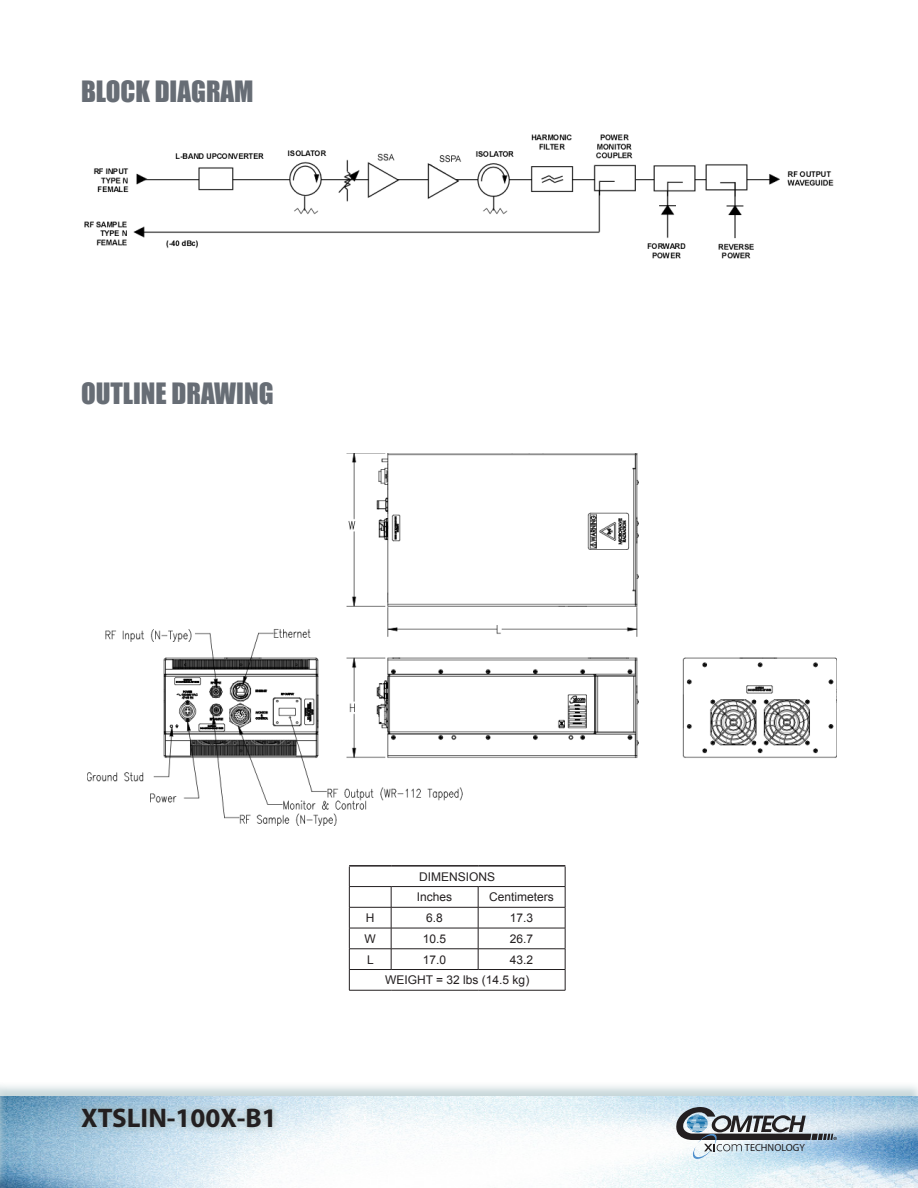
<style>
.page{position:relative;width:918px;height:1188px;background:#fff}
.page>*{position:absolute;margin:0;border:0;box-sizing:border-box;transform-origin:0 0}
.Sub-Heading{font:27px "Impact";color:#676d75}
.t1{font:700 27px "Myriad Pro";color:#231f20}
.Footer_-_PN_Left_Ali{font:12px "Arial";color:#231f20}
.t2{font:10.35px "Myriad Pro";color:#231f20}
</style>
<div class="page">
<svg style="left:7px;top:1086px;width:911px;height:10px;background:#d9e3e5"></svg>
<img style="left:7px;top:1096px;width:911px;height:92px">
<svg style="left:673px;top:1101px;width:164px;height:58px;background:#a6b6c1"></svg>
<svg style="left:74px;top:1101px;width:206px;height:34px;background:#b3ccda"></svg>
<svg style="left:0;top:1085px;width:7px;height:103px"></svg>
<svg style="left:0;top:1096px;width:1px;height:92px"></svg>
<img style="left:87px;top:454px;width:750px;height:371px">
<hr style="left:349px;top:865px;width:42px;height:2px;background:#231f20">
<hr style="left:391px;top:865px;width:87px;height:2px;background:#231f20">
<hr style="left:478px;top:865px;width:87px;height:2px;background:#231f20">
<hr style="left:349px;top:886px;width:42px;height:1px;background:#231f20">
<hr style="left:391px;top:886px;width:87px;height:1px;background:#231f20">
<hr style="left:478px;top:886px;width:87px;height:1px;background:#231f20">
<hr style="left:349px;top:907px;width:42px;height:1px;background:#231f20">
<hr style="left:391px;top:907px;width:87px;height:1px;background:#231f20">
<hr style="left:478px;top:907px;width:87px;height:1px;background:#231f20">
<hr style="left:349px;top:928px;width:42px;height:1px;background:#231f20">
<hr style="left:391px;top:928px;width:87px;height:1px;background:#231f20">
<hr style="left:478px;top:928px;width:87px;height:1px;background:#231f20">
<hr style="left:349px;top:949px;width:42px;height:1px;background:#231f20">
<hr style="left:391px;top:949px;width:87px;height:1px;background:#231f20">
<svg style="left:391px;top:887px;width:1px;height:82px"></svg>
<hr style="left:478px;top:949px;width:87px;height:1px;background:#231f20">
<svg style="left:478px;top:887px;width:1px;height:82px"></svg>
<hr style="left:349px;top:969px;width:42px;height:1px;background:#231f20">
<svg style="left:349px;top:867px;width:1px;height:123px"></svg>
<hr style="left:391px;top:969px;width:87px;height:1px;background:#231f20">
<hr style="left:478px;top:969px;width:87px;height:1px;background:#231f20">
<svg style="left:565px;top:867px;width:1px;height:123px"></svg>
<hr style="left:349px;top:990px;width:42px;height:1px;background:#231f20">
<hr style="left:391px;top:990px;width:87px;height:1px;background:#231f20">
<hr style="left:478px;top:990px;width:87px;height:1px;background:#231f20">
<img style="left:84px;top:134px;width:749px;height:124px">
<p class="Sub-Heading" style="left:81px;top:71px;width:174px">BLOCK DIAGRAM</p>
<p class="Sub-Heading" style="left:81px;top:372px;width:194px">OUTLINE DRAWING</p>
<h1 class="t1" style="left:81px;top:1101px;width:197px">XTSLIN-100X-B1</h1>
<p class="Footer_-_PN_Left_Ali" style="left:419px;top:868px;width:78px">DIMENSIONS</p>
<p class="Footer_-_PN_Left_Ali" style="left:417px;top:889px;width:37px">Inches</p>
<p class="Footer_-_PN_Left_Ali" style="left:489px;top:889px;width:66px">Centimeters</p>
<p class="Footer_-_PN_Left_Ali" style="left:366px;top:910px;width:10px">H</p>
<p class="Footer_-_PN_Left_Ali" style="left:426px;top:910px;width:18px">6.8</p>
<p class="Footer_-_PN_Left_Ali" style="left:510px;top:910px;width:25px">17.3</p>
<p class="Footer_-_PN_Left_Ali" style="left:365px;top:931px;width:13px">W</p>
<p class="Footer_-_PN_Left_Ali" style="left:423px;top:931px;width:25px">10.5</p>
<p class="Footer_-_PN_Left_Ali" style="left:510px;top:931px;width:25px">26.7</p>
<p class="Footer_-_PN_Left_Ali" style="left:367px;top:951px;width:8px">L</p>
<p class="Footer_-_PN_Left_Ali" style="left:423px;top:951px;width:25px">17.0</p>
<p class="Footer_-_PN_Left_Ali" style="left:510px;top:951px;width:25px">43.2</p>
<p class="Footer_-_PN_Left_Ali" style="left:385px;top:972px;width:146px">WEIGHT = 32 lbs (14.5 kg)</p>
<p class="t2" style="left:745px;top:1141px;width:61px">TECHNOLOGY</p>
</div>
